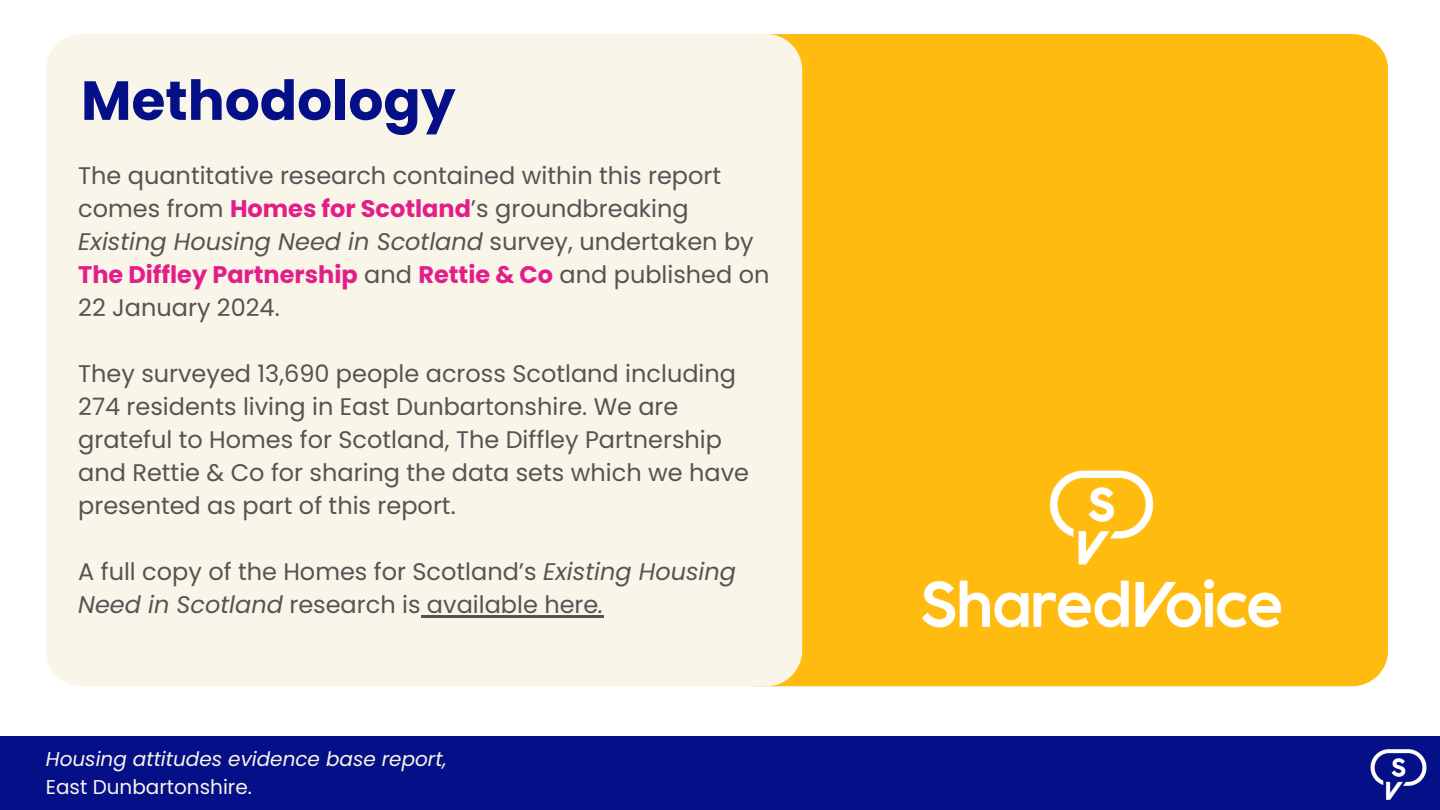
<style>
.page{position:relative;width:1440px;height:810px;background:#fff}
.page>*{position:absolute;margin:0;border:0;box-sizing:border-box;transform-origin:0 0}
.t1{font:700 55px "Poppins";color:#050f87}
.t2{font:24px/33px "Poppins";color:#545454}
.t3{font:italic 20px "Poppins";color:#f9f5e8}
.t4{font:20px "Poppins";color:#f9f5e8}
.s1{font-weight:700;color:#e21e89}
.s2{font-style:italic}
</style>
<div class="page">
<div style="left:802px;top:34px;width:586px;height:652px;background:#ffbb10"></div>
<div style="left:46px;top:34px;width:756px;height:652px;background:#f9f5e8"></div>
<div style="left:0;top:736px;width:1440px;height:74px;background:#050f87"></div>
<img style="left:1370px;top:749px;width:57px;height:51px">
<img style="left:857px;top:412px;width:489px;height:274px">
<hr style="left:421px;top:615px;width:177px;height:2px;background:#545454">
<h1 class="t1" style="left:81px;top:62px;width:376px">Methodology</h1>
<p class="t2" style="left:78px;top:160px;width:693px">The quantitative research contained within this report comes from <span class="s1">Homes for Scotland</span>’s groundbreaking <span class="s2">Existing Housing Need in Scotland</span> survey, undertaken by <span class="s1">The Diffley Partnership</span> and <span class="s1">Rettie &amp; Co</span> and published on 22 January 2024.</p>
<p class="t2" style="left:78px;top:358px;width:672px">They surveyed 13,690 people across Scotland including 274 residents living in East Dunbartonshire. We are grateful to Homes for Scotland, The Diffley Partnership and Rettie &amp; Co for sharing the data sets which we have presented as part of this report.</p>
<p class="t2" style="left:78px;top:556px;width:659px">A full copy of the Homes for Scotland’s <span class="s2">Existing Housing<br>Need in Scotland</span> research is available here<span class="s2">.</span></p>
<p class="t3" style="left:46px;top:745px;width:402px">Housing attitudes evidence base report,</p>
<p class="t4" style="left:46px;top:773px;width:208px">East Dunbartonshire.</p>
</div>
